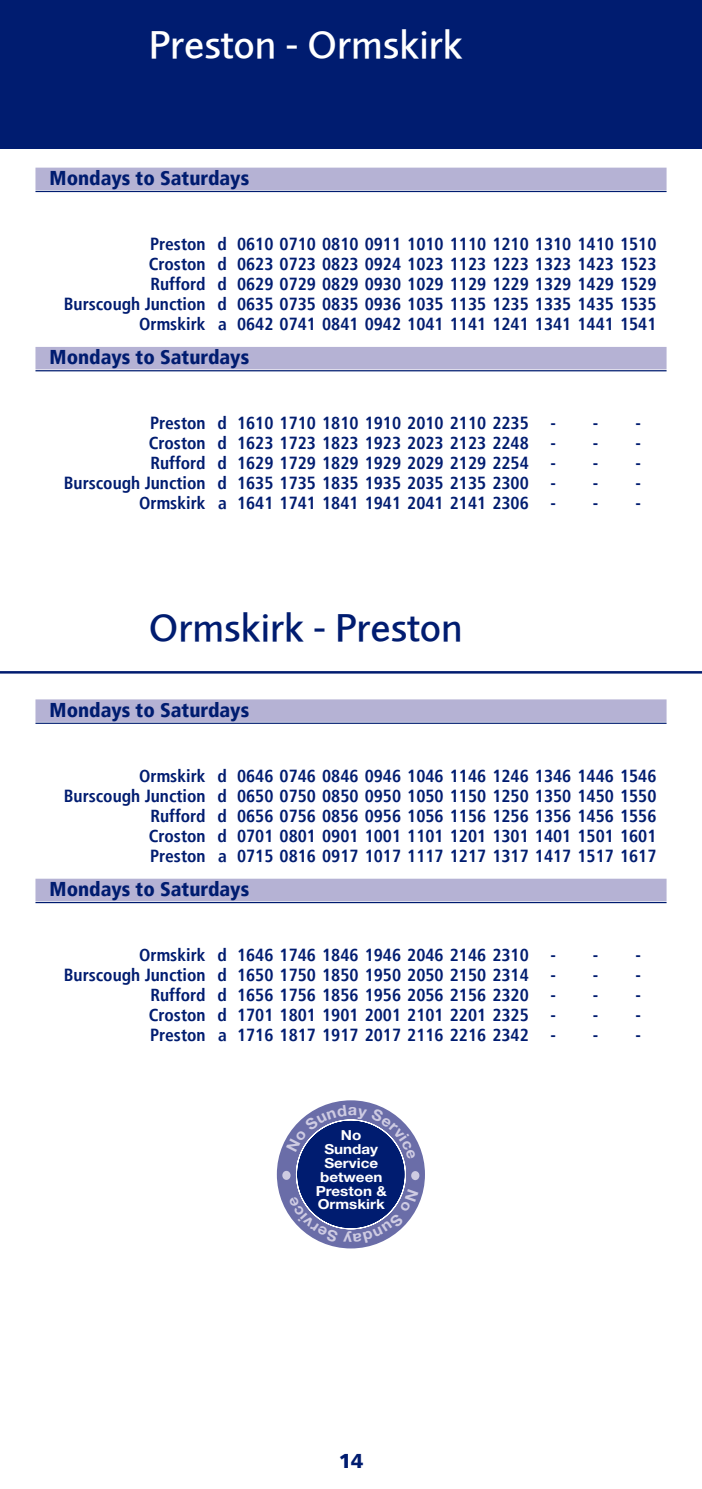
<style>
.page{position:relative;width:702px;height:1489px;background:#fff}
.page>*{position:absolute;margin:0;border:0;box-sizing:border-box;transform-origin:0 0}
.Table_Head{font:500 40px "Foundry Sans";color:#fff}
.Table_Head_Solid_Blu{font:500 40px "Foundry Sans";color:#001c70}
.Day_Head_Mon_-_Sat{font:900 condensed 20px "Frutiger LT";color:#001c70}
.Folio_Right{font:900 20px "Frutiger CE";color:#001c70}
.Table_Text{font:700 condensed 17.5px "Frutiger LT";color:#001c70}
.t1{font:700 13.75px/13.8px "Helvetica Neue";color:#fff;text-align:center;scale:1.1 1}
</style>
<div class="page">
<div style="left:0;top:0;width:702px;height:149px;background:#001c70"></div>
<hr style="left:701px;top:0;width:1px;height:1488px;background:#fff">
<div style="left:35px;top:168px;width:631px;height:22px;background:#b5b2d4"></div>
<hr style="left:35px;top:191px;width:631px;height:1px;background:#001c70">
<div style="left:35px;top:347px;width:631px;height:22px;background:#b5b2d4"></div>
<hr style="left:35px;top:370px;width:631px;height:1px;background:#001c70">
<div style="left:277px;top:1100px;width:148px;height:148px;background:#6a6da8;border-radius:50%"></div>
<div style="left:282px;top:1170px;width:8px;height:9px;background:#cecbe2;border-radius:50%"></div>
<div style="left:411px;top:1170px;width:8px;height:10px;background:#cecbe2;border-radius:50%"></div>
<hr style="left:0;top:671px;width:702px;height:2px;background:#001c70">
<div style="left:35px;top:699px;width:631px;height:23px;background:#b5b2d4"></div>
<hr style="left:35px;top:722px;width:631px;height:1px;background:#001c70">
<div style="left:35px;top:878px;width:631px;height:23px;background:#b5b2d4"></div>
<hr style="left:35px;top:901px;width:631px;height:2px;background:#001c70">
<svg style="left:286px;top:1104px;width:132px;height:138px"></svg>
<p class="Table_Head" style="left:149px;top:21px;width:315px">Preston - Ormskirk</p>
<p class="Day_Head_Mon_-_Sat" style="left:50px;top:166px;width:201px">Mondays to Saturdays</p>
<p class="Table_Text" style="left:150px;top:233px;width:508px">Preston d 0610 0710 0810 0911 1010 1110 1210 1310 1410 1510</p>
<p class="Table_Text" style="left:149px;top:253px;width:509px">Croston d 0623 0723 0823 0924 1023 1123 1223 1323 1423 1523</p>
<p class="Table_Text" style="left:150px;top:273px;width:507px">Rufford d 0629 0729 0829 0930 1029 1129 1229 1329 1429 1529</p>
<p class="Table_Text" style="left:64px;top:293px;width:594px">Burscough Junction d 0635 0735 0835 0936 1035 1135 1235 1335 1435 1535</p>
<p class="Table_Text" style="left:139px;top:313px;width:518px">Ormskirk a 0642 0741 0841 0942 1041 1141 1241 1341 1441 1541</p>
<p class="Day_Head_Mon_-_Sat" style="left:50px;top:345px;width:201px">Mondays to Saturdays</p>
<p class="Table_Text" style="left:150px;top:412px;width:407px">Preston d 1610 1710 1810 1910 2010 2110 2235 -</p>
<p class="Table_Text" style="left:593px;top:412px;width:50px">- -</p>
<p class="Table_Text" style="left:149px;top:432px;width:408px">Croston d 1623 1723 1823 1923 2023 2123 2248 -</p>
<p class="Table_Text" style="left:593px;top:432px;width:50px">- -</p>
<p class="Table_Text" style="left:150px;top:452px;width:407px">Rufford d 1629 1729 1829 1929 2029 2129 2254 -</p>
<p class="Table_Text" style="left:593px;top:452px;width:50px">- -</p>
<p class="Table_Text" style="left:64px;top:472px;width:493px">Burscough Junction d 1635 1735 1835 1935 2035 2135 2300 -</p>
<p class="Table_Text" style="left:593px;top:472px;width:50px">- -</p>
<p class="Table_Text" style="left:139px;top:492px;width:418px">Ormskirk a 1641 1741 1841 1941 2041 2141 2306 -</p>
<p class="Table_Text" style="left:593px;top:492px;width:50px">- -</p>
<p class="Table_Head_Solid_Blu" style="left:149px;top:604px;width:315px">Ormskirk - Preston</p>
<p class="Day_Head_Mon_-_Sat" style="left:50px;top:698px;width:201px">Mondays to Saturdays</p>
<p class="Table_Text" style="left:139px;top:765px;width:518px">Ormskirk d 0646 0746 0846 0946 1046 1146 1246 1346 1446 1546</p>
<p class="Table_Text" style="left:64px;top:785px;width:594px">Burscough Junction d 0650 0750 0850 0950 1050 1150 1250 1350 1450 1550</p>
<p class="Table_Text" style="left:150px;top:805px;width:507px">Rufford d 0656 0756 0856 0956 1056 1156 1256 1356 1456 1556</p>
<p class="Table_Text" style="left:149px;top:825px;width:509px">Croston d 0701 0801 0901 1001 1101 1201 1301 1401 1501 1601</p>
<p class="Table_Text" style="left:150px;top:845px;width:508px">Preston a 0715 0816 0917 1017 1117 1217 1317 1417 1517 1617</p>
<p class="Day_Head_Mon_-_Sat" style="left:50px;top:877px;width:201px">Mondays to Saturdays</p>
<p class="Table_Text" style="left:139px;top:944px;width:418px">Ormskirk d 1646 1746 1846 1946 2046 2146 2310 -</p>
<p class="Table_Text" style="left:593px;top:944px;width:50px">- -</p>
<p class="Table_Text" style="left:64px;top:964px;width:493px">Burscough Junction d 1650 1750 1850 1950 2050 2150 2314 -</p>
<p class="Table_Text" style="left:593px;top:964px;width:50px">- -</p>
<p class="Table_Text" style="left:150px;top:984px;width:407px">Rufford d 1656 1756 1856 1956 2056 2156 2320 -</p>
<p class="Table_Text" style="left:593px;top:984px;width:50px">- -</p>
<p class="Table_Text" style="left:149px;top:1004px;width:408px">Croston d 1701 1801 1901 2001 2101 2201 2325 -</p>
<p class="Table_Text" style="left:593px;top:1004px;width:50px">- -</p>
<p class="Table_Text" style="left:150px;top:1024px;width:407px">Preston a 1716 1817 1917 2017 2116 2216 2342 -</p>
<p class="Table_Text" style="left:593px;top:1024px;width:50px">- -</p>
<p class="t1" style="left:316px;top:1128px;width:66px">No<br>Sunday<br>Service between<br>Preston &amp;<br>Ormskirk</p>
<p class="Folio_Right" style="left:339px;top:1448px;width:26px">14</p>
</div>
